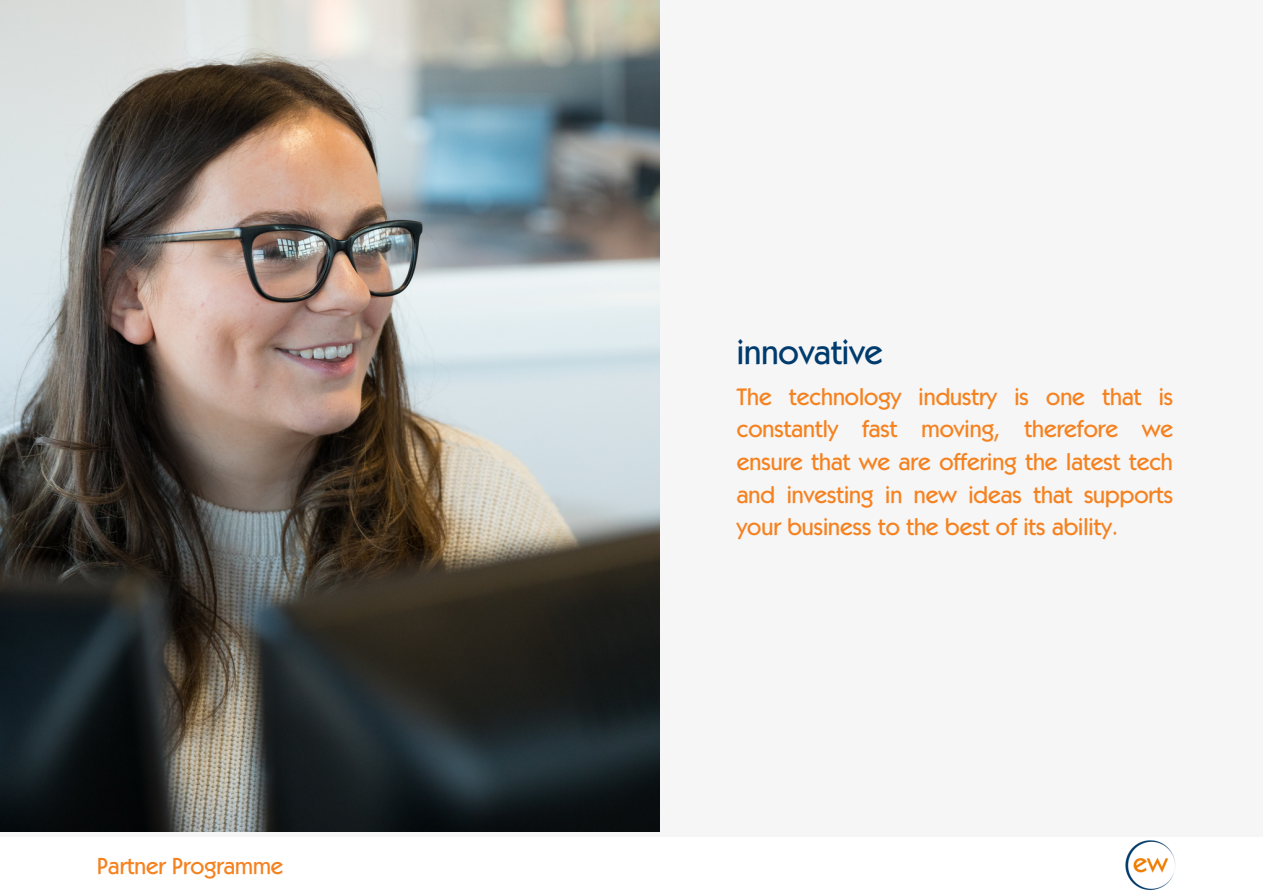
<style>
.page{position:relative;width:1263px;height:894px;background:#fff}
.page>*{position:absolute;margin:0;border:0;box-sizing:border-box;transform-origin:0 0}
.t1{font:500 34.5px "Kabel IT Cby BT";color:#003b6e}
.t2{font:500 24px/32.5px "Kabel IT Cby BT";color:#f58220;text-align:justify}
.t3{font:500 23.4px "Kabel IT Cby BT";color:#f58220}
</style>
<div class="page">
<div style="left:0;top:0;width:1263px;height:893px;background:#f6f6f6"></div>
<img style="left:0;top:0;width:659px;height:831px">
<div style="left:0;top:837px;width:1263px;height:56px;background:#fff"></div>
<img style="left:1125px;top:840px;width:51px;height:50px">
<p class="t3" style="left:97px;top:851px;width:188px">Partner Programme</p>
<h1 class="t1" style="left:737px;top:330px;width:148px">innovative</h1>
<p class="t2" style="left:737px;top:380px;width:438px">The technology industry is one that is constantly fast moving, therefore we ensure that we are offering the latest tech and investing in new ideas that supports your business to the best of its ability.</p>
</div>
